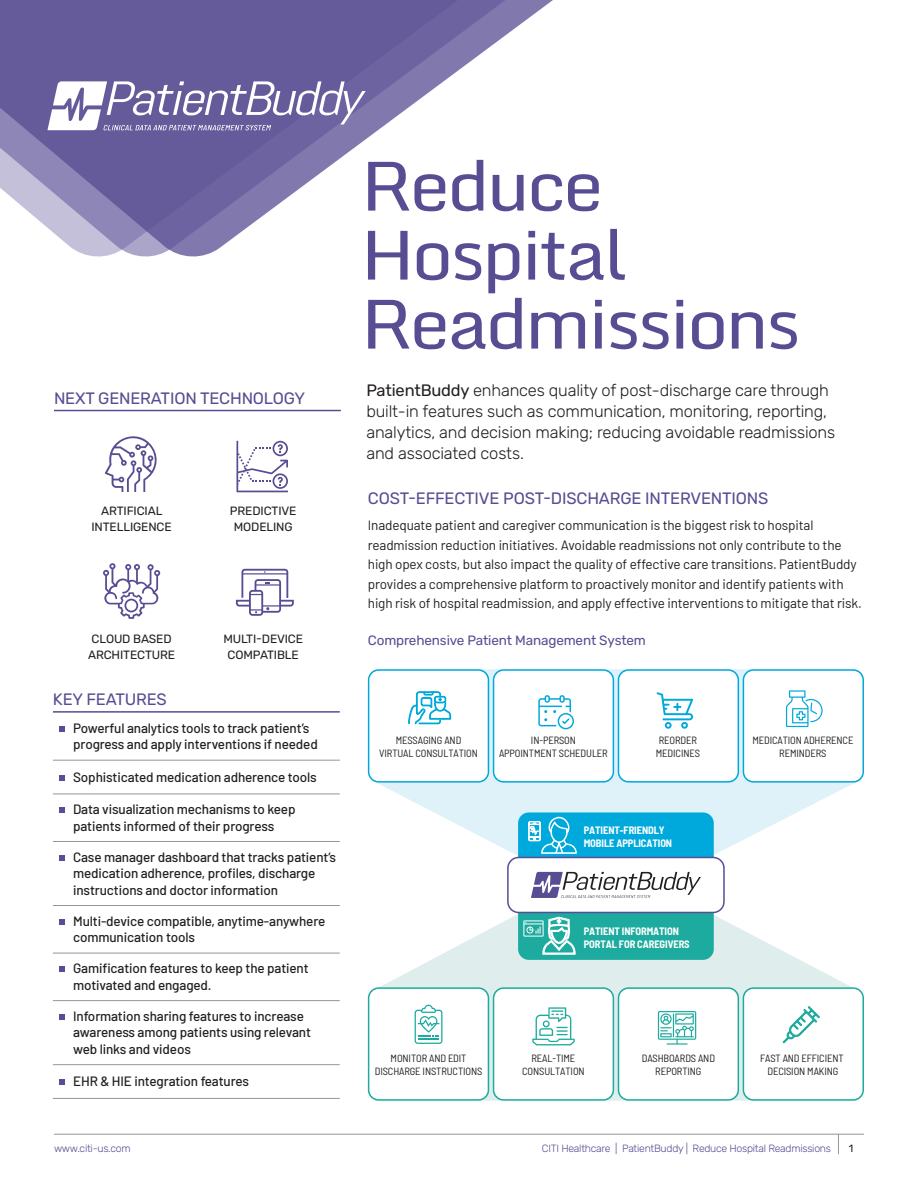
<style>
.page{position:relative;width:918px;height:1188px;background:#fff}
.page>*{position:absolute;margin:0;border:0;box-sizing:border-box;transform-origin:0 0}
.t1{font:69px/69px "Monda";letter-spacing:-.05em;color:#584d93;scale:1.06 1}
.t2{font:300 16.5px/21px "Rubik";letter-spacing:-.01em;color:#231f20}
.t3{font:16.5px "Rubik";letter-spacing:-.01em;color:#584d93}
.t4{font:500 13.5px/16.5px "Barlow";letter-spacing:-.01em;color:#231f20}
.t5{font:13.5px/19.5px "Barlow";letter-spacing:-.01em;color:#231f20}
.t6{font:13.5px "Rubik";letter-spacing:-.01em;color:#584d93}
.t7{font:12px/16.5px "Rubik";letter-spacing:-.01em;color:#231f20;text-align:center}
.t8{font:semi-condensed 10.5px/12.6px "Barlow";letter-spacing:-.01em;color:#231f20;text-align:center}
.t9{font:700 semi-condensed 10.5px/12.6px "Barlow";letter-spacing:-.01em;color:#fff}
.t10{font:300 10.5px "Rubik";letter-spacing:-.025em;color:#584d93}
.t11{font:10.5px "Rubik";color:#231f20}
.s1{font-weight:400}
</style>
<div class="page">
<hr style="left:54px;top:1134px;width:810px;height:1px;background:#939598">
<svg style="left:838px;top:1135px;width:1px;height:19px"></svg>
<svg style="left:236px;top:569px;width:58px;height:47px"></svg>
<svg style="left:380px;top:914px;width:471px;height:73px;fill:#dfeeec"></svg>
<svg style="left:378px;top:783px;width:476px;height:73px;fill:#dff2fa"></svg>
<div style="left:518px;top:897px;width:196px;height:63px;background:#1cab9e;border-radius:11px"></div>
<div style="left:518px;top:812px;width:196px;height:64px;background:#00a9db;border-radius:11px"></div>
<div style="left:508px;top:857px;width:216px;height:55px;background:#fff;border-radius:11px"></div>
<div style="left:507px;top:857px;width:218px;height:56px;border:1px solid #584d93;border-radius:11px"></div>
<svg style="left:531px;top:872px;width:170px;height:26px"></svg>
<svg style="left:523px;top:917px;width:53px;height:38px"></svg>
<svg style="left:528px;top:817px;width:49px;height:37px"></svg>
<svg style="left:368px;top:987px;width:496px;height:114px"></svg>
<svg style="left:368px;top:669px;width:496px;height:114px"></svg>
<hr style="left:54px;top:410px;width:287px;height:1px;background:#584d93">
<svg style="left:105px;top:436px;width:52px;height:56px"></svg>
<svg style="left:103px;top:563px;width:57px;height:56px"></svg>
<svg style="left:236px;top:441px;width:52px;height:51px"></svg>
<hr style="left:53px;top:760px;width:287px;height:1px;background:#939598">
<hr style="left:53px;top:794px;width:287px;height:1px;background:#939598">
<hr style="left:53px;top:841px;width:287px;height:1px;background:#939598">
<hr style="left:53px;top:905px;width:287px;height:1px;background:#939598">
<hr style="left:53px;top:953px;width:287px;height:1px;background:#939598">
<hr style="left:53px;top:1000px;width:287px;height:1px;background:#939598">
<hr style="left:53px;top:1064px;width:287px;height:1px;background:#939598">
<hr style="left:53px;top:1098px;width:287px;height:1px;background:#939598">
<hr style="left:53px;top:711px;width:287px;height:2px;background:#584d93">
<svg style="left:60px;top:726px;width:5px;height:5px"></svg>
<svg style="left:60px;top:775px;width:5px;height:5px"></svg>
<svg style="left:60px;top:807px;width:5px;height:6px"></svg>
<svg style="left:60px;top:855px;width:5px;height:5px"></svg>
<svg style="left:60px;top:919px;width:5px;height:5px"></svg>
<svg style="left:60px;top:966px;width:5px;height:6px"></svg>
<svg style="left:60px;top:1014px;width:5px;height:5px"></svg>
<svg style="left:60px;top:1079px;width:5px;height:6px"></svg>
<svg style="left:0;top:0;width:553px;height:257px"></svg>
<svg style="left:47px;top:81px;width:319px;height:49px"></svg>
<p class="t3" style="left:54px;top:389px;width:253px">NEXT GENERATION TECHNOLOGY</p>
<p class="t7" style="left:91px;top:503px;width:82px">ARTIFICIAL<br>INTELLIGENCE</p>
<p class="t7" style="left:88px;top:631px;width:89px;text-align:left">CLOUD BASED<br>ARCHITECTURE</p>
<p class="t7" style="left:230px;top:503px;width:68px">PREDICTIVE<br>MODELING</p>
<p class="t7" style="left:223px;top:631px;width:81px">MULTI-DEVICE<br>COMPATIBLE</p>
<p class="t3" style="left:53px;top:690px;width:115px">KEY FEATURES</p>
<p class="t4" style="left:73px;top:719px;width:246px">Powerful analytics tools to track patient’s progress and apply interventions if needed</p>
<p class="t4" style="left:73px;top:768px;width:245px">Sophisticated medication adherence tools</p>
<p class="t4" style="left:73px;top:800px;width:224px">Data visualization mechanisms to keep patients informed of their progress</p>
<p class="t4" style="left:73px;top:848px;width:265px">Case manager dashboard that tracks patient’s medication adherence, profiles, discharge instructions and doctor information</p>
<p class="t4" style="left:73px;top:912px;width:254px">Multi-device compatible, anytime-anywhere communication tools</p>
<p class="t4" style="left:73px;top:959px;width:237px">Gamification features to keep the patient motivated and engaged.</p>
<p class="t4" style="left:73px;top:1007px;width:239px">Information sharing features to increase awareness among patients using relevant web links and videos</p>
<p class="t4" style="left:73px;top:1072px;width:177px">EHR &amp; HIE integration features</p>
<p class="t1" style="left:360px;top:153px;width:254px">Reduce<br>Hospital</p>
<p class="t1" style="left:360px;top:291px;width:417px">Readmissions</p>
<p class="t2" style="left:366px;top:380px;width:470px"><span class="s1">PatientBuddy</span> enhances quality of post-discharge care through built-in features such as communication, monitoring, reporting, analytics, and decision making; reducing avoidable readmissions and associated costs.</p>
<p class="t3" style="left:368px;top:489px;width:402px">COST-EFFECTIVE POST-DISCHARGE INTERVENTIONS</p>
<p class="t5" style="left:368px;top:515px;width:495px">Inadequate patient and caregiver communication is the biggest risk to hospital readmission reduction initiatives. Avoidable readmissions not only contribute to the high opex costs, but also impact the quality of effective care transitions. PatientBuddy provides a comprehensive platform to proactively monitor and identify patients with high risk of hospital readmission, and apply effective interventions to mitigate that risk.</p>
<p class="t6" style="left:368px;top:633px;width:280px">Comprehensive Patient Management System</p>
<p class="t8" style="left:379px;top:734px;width:100px">MESSAGING AND<br>VIRTUAL CONSULTATION</p>
<p class="t8" style="left:656px;top:734px;width:46px;text-align:left">REORDER<br>MEDICINES</p>
<p class="t8" style="left:752px;top:734px;width:103px">MEDICATION ADHERENCE<br>REMINDERS</p>
<p class="t8" style="left:499px;top:734px;width:110px">IN-PERSON<br>APPOINTMENT SCHEDULER</p>
<p class="t9" style="left:584px;top:823px;width:90px">PATIENT-FRIENDLY<br>MOBILE APPLICATION</p>
<p class="t9" style="left:584px;top:924px;width:107px">PATIENT INFORMATION<br>PORTAL FOR CAREGIVERS</p>
<p class="t8" style="left:375px;top:1052px;width:109px">MONITOR AND EDIT<br>DISCHARGE INSTRUCTIONS</p>
<p class="t8" style="left:522px;top:1052px;width:64px">REAL-TIME<br>CONSULTATION</p>
<p class="t8" style="left:642px;top:1052px;width:75px">DASHBOARDS AND<br>REPORTING</p>
<p class="t8" style="left:760px;top:1052px;width:85px">FAST AND EFFICIENT<br>DECISION MAKING</p>
<p class="t10" style="left:54px;top:1142px;width:78px">www.citi-us.com</p>
<p class="t10" style="left:542px;top:1142px;width:291px">CITI Healthcare | PatientBuddy | Reduce Hospital Readmissions</p>
<p class="t11" style="left:849px;top:1142px;width:6px">1</p>
</div>
